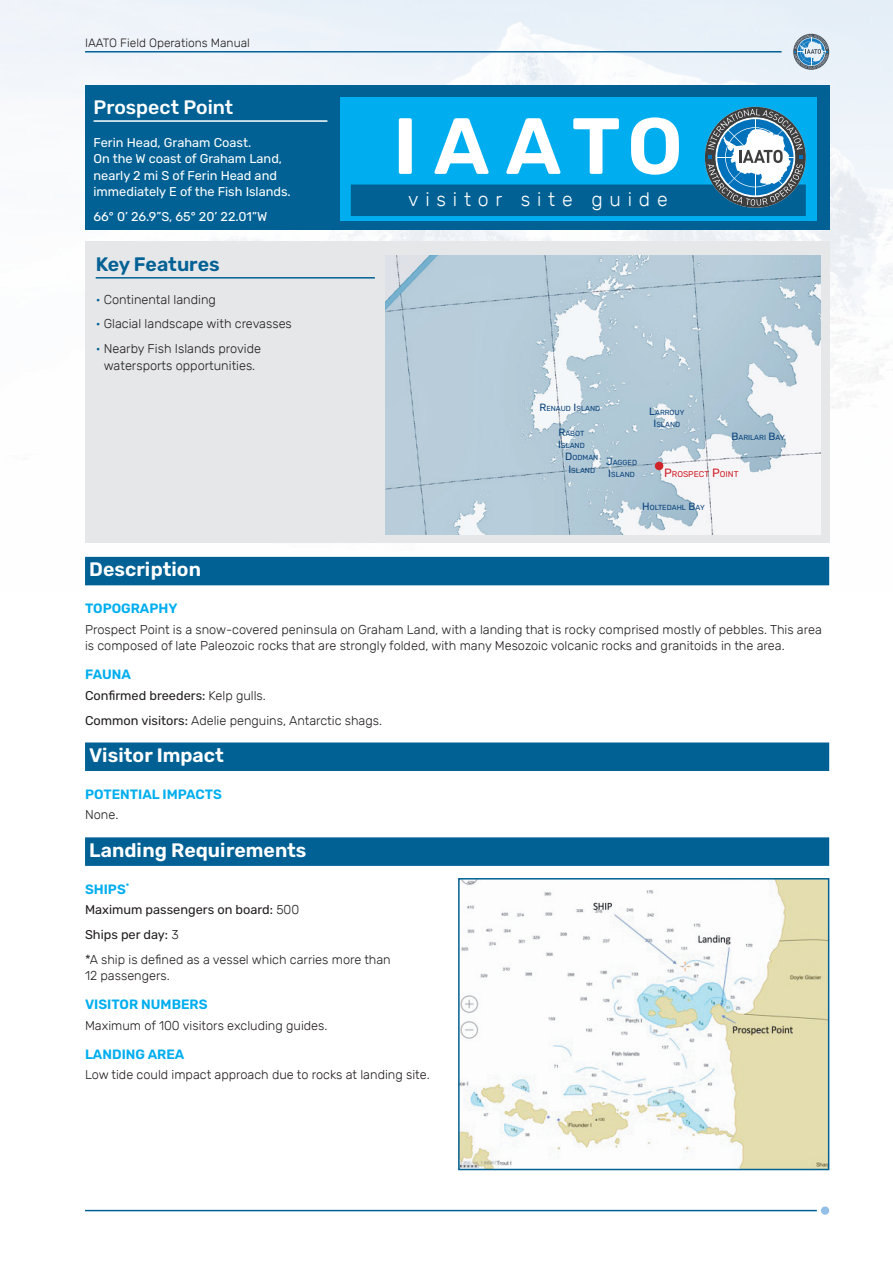
<style>
.page{position:relative;width:893px;height:1263px;background:#fff}
.page>*{position:absolute;margin:0;border:0;box-sizing:border-box;transform-origin:0 0}
.t1{font:600 79.5px "Rubik";letter-spacing:.165em;color:#fff}
.t2{font:600 19.5px "Rubik";color:#fff}
.t3{font:300 19.5px "Rubik";letter-spacing:.35em;color:#fff}
.t4{font:500 19.5px "Rubik";color:#fff}
.t5{font:600 19.5px "Rubik";letter-spacing:-.005em;color:#016194}
.t6{font:600 13.5px "Rubik";color:#00aeef}
.t7{font:300 12.75px/24.8px "Rubik";color:#231f20}
.t8{font:12.75px/16.5px "Rubik";color:#fff}
.t9{font:300 12px "Rubik";color:#231f20}
.t10{font:8.4px "Rubik";color:#d1232a}
.t11{font:7.35px/12.3px "Rubik";color:#0a437b;text-align:center}
.s1{color:#016194}
.s2{font-size:10.5px}
.s3{font-size:12px}
.s4{font-weight:400}
</style>
<div class="page">
<hr style="left:85px;top:1210px;width:732px;height:1px;background:#016194">
<div style="left:821px;top:1206px;width:8px;height:9px;background:#93bee5;border-radius:50%"></div>
<img style="left:0;top:0;width:893px;height:586px">
<hr style="left:85px;top:51px;width:697px;height:2px;background:#016194">
<div style="left:85px;top:85px;width:744px;height:145px;background:#016194"></div>
<hr style="left:94px;top:120px;width:233px;height:2px;background:#fff">
<div style="left:85px;top:242px;width:744px;height:301px;background:#e6e7e9"></div>
<hr style="left:96px;top:277px;width:279px;height:2px;background:#016194">
<div style="left:340px;top:97px;width:476px;height:124px;background:#00aeef"></div>
<div style="left:351px;top:185px;width:455px;height:31px;background:#016194"></div>
<div style="left:85px;top:557px;width:744px;height:28px;background:#016194"></div>
<div style="left:85px;top:742px;width:744px;height:29px;background:#016194"></div>
<div style="left:85px;top:837px;width:744px;height:29px;background:#016194"></div>
<svg style="left:707px;top:109px;width:96px;height:97px;background:#6394ae"></svg>
<img style="left:461px;top:881px;width:365px;height:286px">
<div style="left:458px;top:878px;width:371px;height:292px;border:2px solid #016194"></div>
<img style="left:385px;top:256px;width:435px;height:278px">
<div style="left:655px;top:462px;width:8px;height:8px;background:#d1232a;border-radius:50%"></div>
<p class="t9" style="left:85px;top:37px;width:166px">IAATO Field Operations Manual</p>
<h2 class="t4" style="left:94px;top:96px;width:141px">Prospect Point</h2>
<p class="t8" style="left:94px;top:135px;width:199px">Ferin Head, Graham Coast.<br>On the W coast of Graham Land, nearly 2 mi S of Ferin Head and immediately E of the Fish Islands.</p>
<p class="t8" style="left:94px;top:209px;width:175px">66° 0’ 26.9”S, 65° 20’ 22.01”W</p>
<h2 class="t5" style="left:96px;top:253px;width:125px">Key Features</h2>
<p class="t7" style="left:96px;top:287px;width:122px"><span class="s1">•</span> Continental landing</p>
<p class="t7" style="left:96px;top:312px;width:198px"><span class="s1">•</span> Glacial landscape with crevasses</p>
<p class="t7" style="left:96px;top:341px;width:167px;line-height:16.5px;text-align:center"><span class="s1">•</span> Nearby Fish Islands provide watersports opportunities.</p>
<h1 class="t1" style="left:393px;top:102px;width:291px">IAATO</h1>
<h2 class="t3" style="left:408px;top:188px;width:261px">visitor site guide</h2>
<p class="t11" style="left:539px;top:402px;width:62px"><span class="s2">R</span>ENAUD <span class="s2">I</span>SLAND</p>
<p class="t11" style="left:649px;top:407px;width:37px"><span class="s2">L</span>ARROUY<br><span class="s2">I</span>SLAND</p>
<p class="t11" style="left:558px;top:427px;width:27px"><span class="s2">R</span>ABOT</p>
<p class="t11" style="left:558px;top:440px;width:28px"><span class="s2">I</span>SLAND</p>
<p class="t11" style="left:565px;top:452px;width:35px"><span class="s2">D</span>ODMAN</p>
<p class="t11" style="left:568px;top:464px;width:28px"><span class="s2">I</span>SLAND</p>
<p class="t10" style="left:664px;top:469px;width:76px"><span class="s3">P</span>ROSPECT <span class="s3">P</span>OI NT</p>
<p class="t11" style="left:731px;top:431px;width:55px"><span class="s2">B</span>ARI LARI <span class="s2">B</span>AY</p>
<p class="t11" style="left:606px;top:456px;width:33px;text-align:left"><span class="s2">J</span>AGGED<br><span class="s2">I</span>SLAND</p>
<p class="t11" style="left:642px;top:501px;width:64px"><span class="s2">H</span>OLTEDAH L <span class="s2">B</span>AY</p>
<h2 class="t2" style="left:89px;top:558px;width:113px">Description</h2>
<p class="t6" style="left:85px;top:601px;width:94px">TOPOGRAPHY</p>
<p class="t7" style="left:85px;top:621px;width:738px;line-height:16.5px">Prospect Point is a snow-covered peninsula on Graham Land, with a landing that is rocky comprised mostly of pebbles. This area is composed of late Paleozoic rocks that are strongly folded, with many Mesozoic volcanic rocks and granitoids in the area.</p>
<p class="t6" style="left:85px;top:667px;width:47px">FAUNA</p>
<p class="t7" style="left:85px;top:683px;width:299px"><span class="s4">Confirmed breeders:</span> Kelp gulls.<br><span class="s4">Common visitors:</span> Adelie penguins, Antarctic shags.</p>
<h2 class="t2" style="left:89px;top:744px;width:136px">Visitor Impact</h2>
<p class="t6" style="left:85px;top:786px;width:138px">POTENTIAL IMPACTS</p>
<p class="t7" style="left:85px;top:803px;width:35px">None.</p>
<h2 class="t2" style="left:89px;top:839px;width:219px">Landing Requirements</h2>
<p class="t6" style="left:85px;top:881px;width:46px">SHIPS<sup>*</sup></p>
<p class="t7" style="left:85px;top:898px;width:307px"><span class="s4">Maximum passengers on board:</span> 500<br><span class="s4">Ships per day:</span> 3<br>*A ship is defined as a vessel which carries more than</p>
<p class="t7" style="left:85px;top:964px;width:86px">12 passengers.</p>
<p class="t6" style="left:85px;top:997px;width:124px">VISITOR NUMBERS</p>
<p class="t7" style="left:85px;top:1013px;width:244px">Maximum of 100 visitors excluding guides.</p>
<p class="t6" style="left:85px;top:1046px;width:101px">LANDING AREA</p>
<p class="t7" style="left:85px;top:1063px;width:346px">Low tide could impact approach due to rocks at landing site.</p>
</div>
